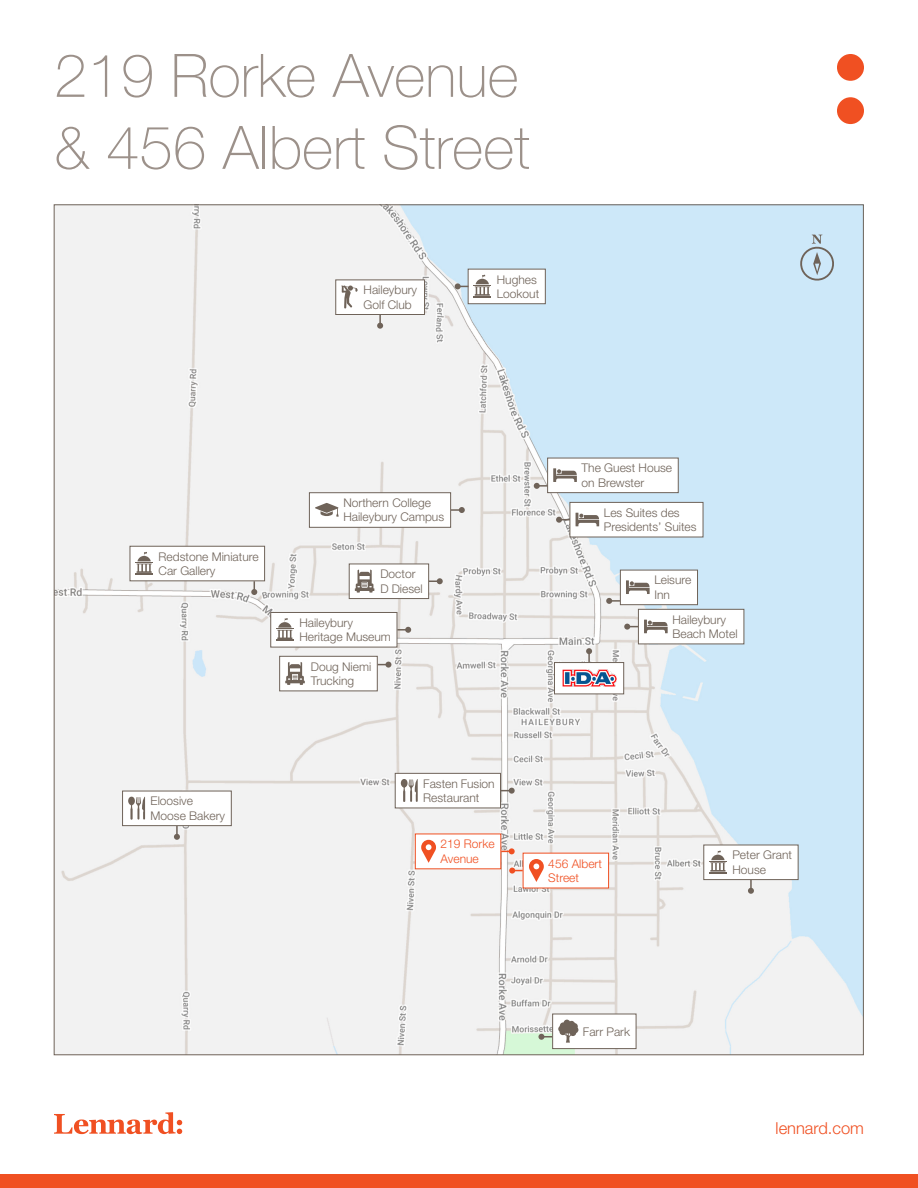
<style>
.page{position:relative;width:918px;height:1188px;background:#fff}
.page>*{position:absolute;margin:0;border:0;box-sizing:border-box;transform-origin:0 0}
.t1{font:100 60px/72px "Helvetica Neue LT Std";color:#9c918a}
.t2{font:300 16.5px "Helvetica Neue LT Std";color:#f05022}
.t3{font:300 12px/14.4px "Helvetica Neue LT Std";color:#6f6359}
.t4{font:300 12px/14.4px "Helvetica Neue LT Std";color:#f05022}
</style>
<div class="page">
<div style="left:0;top:1174px;width:918px;height:14px;background:#f05022"></div>
<svg style="left:837px;top:54px;width:27px;height:70px"></svg>
<svg style="left:54px;top:1112px;width:128px;height:22px"></svg>
<img style="left:56px;top:207px;width:806px;height:846px">
<div style="left:415px;top:834px;width:86px;height:35px;background:#fff"></div>
<svg style="left:501px;top:848px;width:14px;height:6px"></svg>
<svg style="left:421px;top:840px;width:15px;height:23px"></svg>
<div style="left:523px;top:853px;width:86px;height:35px;background:#fff"></div>
<svg style="left:509px;top:868px;width:14px;height:6px"></svg>
<svg style="left:529px;top:859px;width:15px;height:23px"></svg>
<div style="left:552px;top:1014px;width:84px;height:35px;background:#fff;border:1px solid #6f6359"></div>
<svg style="left:538px;top:1034px;width:14px;height:6px"></svg>
<svg style="left:558px;top:1020px;width:20px;height:23px"></svg>
<div style="left:130px;top:546px;width:135px;height:35px;background:#fff;border:1px solid #6f6359"></div>
<svg style="left:251px;top:581px;width:6px;height:14px"></svg>
<svg style="left:136px;top:552px;width:17px;height:23px"></svg>
<div style="left:270px;top:612px;width:127px;height:35px;background:#fff;border:1px solid #6f6359"></div>
<svg style="left:397px;top:627px;width:14px;height:6px"></svg>
<svg style="left:276px;top:618px;width:17px;height:23px"></svg>
<div style="left:703px;top:845px;width:96px;height:35px;background:#fff;border:1px solid #6f6359"></div>
<svg style="left:748px;top:880px;width:6px;height:14px"></svg>
<svg style="left:709px;top:850px;width:17px;height:24px"></svg>
<div style="left:468px;top:269px;width:78px;height:35px;background:#fff;border:1px solid #6f6359"></div>
<svg style="left:455px;top:283px;width:13px;height:6px"></svg>
<svg style="left:474px;top:274px;width:17px;height:24px"></svg>
<div style="left:395px;top:773px;width:106px;height:35px;background:#fff;border:1px solid #6f6359"></div>
<svg style="left:501px;top:788px;width:14px;height:6px"></svg>
<svg style="left:401px;top:779px;width:17px;height:23px"></svg>
<div style="left:122px;top:791px;width:110px;height:35px;background:#fff;border:1px solid #6f6359"></div>
<svg style="left:174px;top:826px;width:6px;height:14px"></svg>
<svg style="left:128px;top:797px;width:17px;height:23px"></svg>
<div style="left:335px;top:280px;width:90px;height:35px;background:#fff;border:1px solid #6f6359"></div>
<svg style="left:377px;top:315px;width:6px;height:14px"></svg>
<svg style="left:341px;top:285px;width:17px;height:24px"></svg>
<svg style="left:798px;top:235px;width:38px;height:48px"></svg>
<div style="left:554px;top:662px;width:70px;height:32px;background:#fff;border:1px solid #6f6359"></div>
<svg style="left:586px;top:648px;width:6px;height:14px"></svg>
<img style="left:562px;top:670px;width:54px;height:17px">
<div style="left:309px;top:492px;width:142px;height:36px;background:#fff;border:1px solid #6f6359"></div>
<svg style="left:451px;top:507px;width:14px;height:6px"></svg>
<svg style="left:315px;top:503px;width:24px;height:14px"></svg>
<div style="left:547px;top:458px;width:132px;height:35px;background:#fff;border:1px solid #6f6359"></div>
<svg style="left:534px;top:468px;width:43px;height:21px"></svg>
<div style="left:570px;top:502px;width:133px;height:35px;background:#fff;border:1px solid #6f6359"></div>
<svg style="left:556px;top:517px;width:14px;height:6px"></svg>
<svg style="left:576px;top:513px;width:23px;height:13px"></svg>
<div style="left:638px;top:609px;width:106px;height:35px;background:#fff;border:1px solid #6f6359"></div>
<svg style="left:624px;top:624px;width:14px;height:6px"></svg>
<svg style="left:644px;top:620px;width:24px;height:13px"></svg>
<div style="left:620px;top:570px;width:78px;height:35px;background:#fff;border:1px solid #6f6359"></div>
<svg style="left:606px;top:598px;width:14px;height:6px"></svg>
<svg style="left:626px;top:580px;width:24px;height:14px"></svg>
<div style="left:349px;top:564px;width:80px;height:35px;background:#fff;border:1px solid #6f6359"></div>
<svg style="left:429px;top:578px;width:14px;height:6px"></svg>
<svg style="left:355px;top:569px;width:19px;height:24px"></svg>
<div style="left:279px;top:656px;width:99px;height:35px;background:#fff;border:1px solid #6f6359"></div>
<svg style="left:378px;top:662px;width:13px;height:6px"></svg>
<svg style="left:285px;top:662px;width:20px;height:23px"></svg>
<h1 class="t1" style="left:54px;top:39px;width:477px">219 Rorke Avenue &amp; 456 Albert Street</h1>
<p class="t3" style="left:364px;top:283px;width:55px">Haileybury<br>Golf Club</p>
<p class="t3" style="left:497px;top:272px;width:44px">Hughes<br>Lookout</p>
<p class="t3" style="left:159px;top:549px;width:101px">Redstone Miniature<br>Car Gallery</p>
<p class="t3" style="left:343px;top:495px;width:102px">Northern College<br>Haileybury Campus</p>
<p class="t3" style="left:380px;top:567px;width:44px">Doctor<br>D Diesel</p>
<p class="t3" style="left:299px;top:615px;width:93px">Haileybury<br>Heritage Museum</p>
<p class="t3" style="left:311px;top:659px;width:62px">Doug Niemi<br>Trucking</p>
<p class="t3" style="left:423px;top:776px;width:73px">Fasten Fusion</p>
<p class="t3" style="left:151px;top:794px;width:44px">Eloosive</p>
<p class="t3" style="left:423px;top:790px;width:58px">Restaurant</p>
<p class="t3" style="left:151px;top:808px;width:76px">Moose Bakery</p>
<p class="t4" style="left:441px;top:837px;width:56px">219 Rorke<br>Avenue</p>
<p class="t3" style="left:582px;top:461px;width:92px">The Guest House on Brewster</p>
<p class="t3" style="left:604px;top:505px;width:94px">Les Suites des<br>Presidents’ Suites</p>
<p class="t3" style="left:654px;top:573px;width:38px">Leisure<br>Inn</p>
<p class="t3" style="left:672px;top:612px;width:67px">Haileybury<br>Beach Motel</p>
<p class="t4" style="left:548px;top:856px;width:55px">456 Albert<br>Street</p>
<p class="t3" style="left:732px;top:848px;width:61px">Peter Grant<br>House</p>
<p class="t3" style="left:583px;top:1024px;width:49px">Farr Park</p>
<h2 class="t2" style="left:776px;top:1118px;width:90px">lennard.com</h2>
</div>
